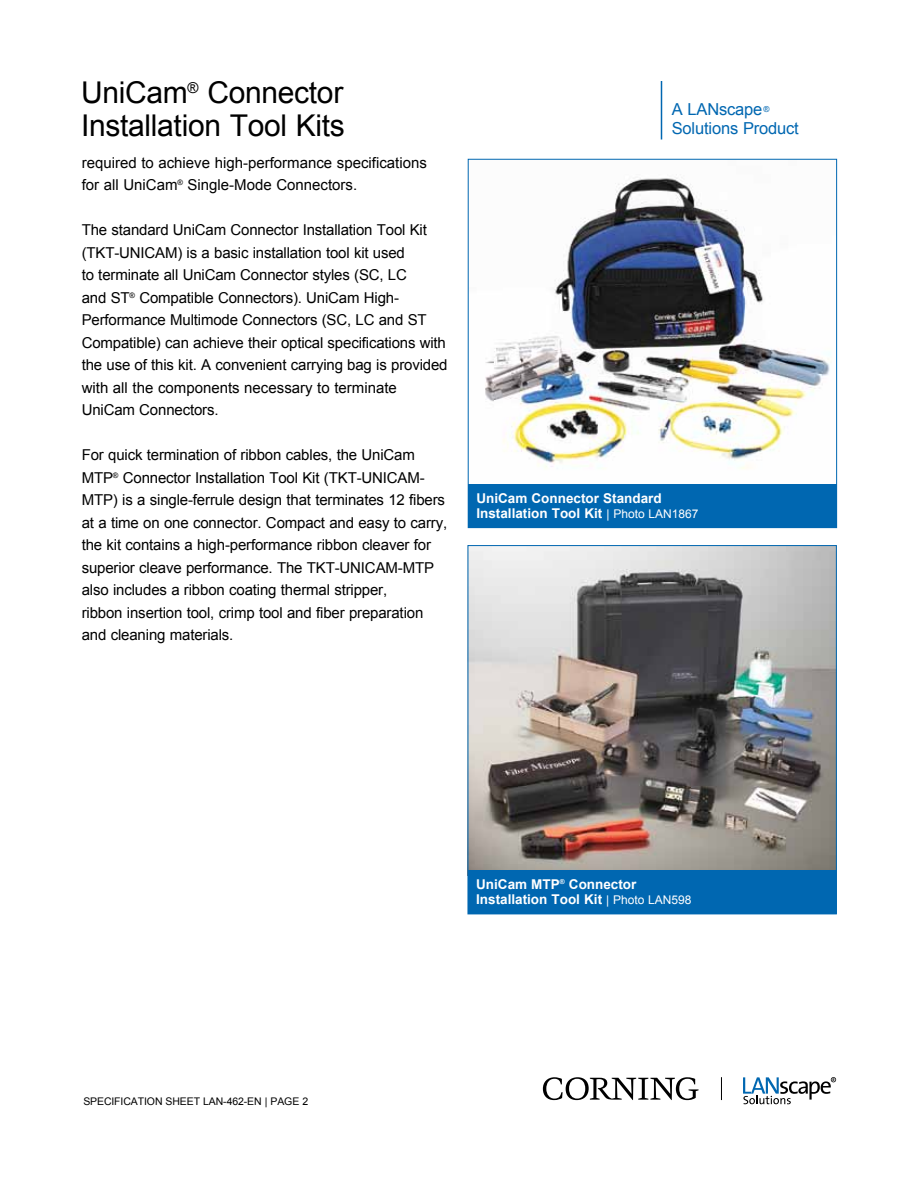
<style>
.page{position:relative;width:918px;height:1188px;background:#fff}
.page>*{position:absolute;margin:0;border:0;box-sizing:border-box;transform-origin:0 0}
.t1{font:30px/33px "Arial";letter-spacing:-.01em;color:#000}
.t2{font:16.5px/19.5px "Arial";letter-spacing:-.01em;color:#0067b1}
.t3{font:15px/22.5px "Arial";letter-spacing:-.01em;color:#000}
.t4{font:700 13.5px/15px "Arial";color:#fff}
.t5{font:10.5px "Arial";letter-spacing:-.01em;color:#000}
.s1{font-weight:400;font-size:12px}
</style>
<div class="page">
<svg style="left:543px;top:1077px;width:156px;height:23px"></svg>
<svg style="left:743px;top:1077px;width:93px;height:27px"></svg>
<svg style="left:721px;top:1077px;width:1px;height:23px"></svg>
<hr style="left:661px;top:81px;width:1px;height:59px;background:#0067b1">
<img style="left:470px;top:547px;width:365px;height:324px">
<div style="left:468px;top:871px;width:368px;height:43px;background:#0067b1"></div>
<img style="left:485px;top:174px;width:345px;height:295px">
<div style="left:468px;top:484px;width:369px;height:43px;background:#0067b1"></div>
<h1 class="t1" style="left:81px;top:76px;width:265px">UniCam<sup>®</sup> Connector<br>Installation Tool Kits</h1>
<p class="t3" style="left:82px;top:151px;width:347px">required to achieve high-performance specifications for all UniCam<sup>®</sup> Single-Mode Connectors.</p>
<p class="t3" style="left:82px;top:219px;width:367px">The standard UniCam Connector Installation Tool Kit (TKT-UNICAM) is a basic installation tool kit used<br>to terminate all UniCam Connector styles (SC, LC<br>and ST<sup>®</sup> Compatible Connectors). UniCam High-Performance Multimode Connectors (SC, LC and ST Compatible) can achieve their optical specifications with the use of this kit. A convenient carrying bag is provided with all the components necessary to terminate UniCam Connectors.</p>
<p class="t3" style="left:82px;top:444px;width:367px">For quick termination of ribbon cables, the UniCam MTP<sup>®</sup> Connector Installation Tool Kit (TKT-UNICAM-MTP) is a single-ferrule design that terminates 12 fibers at a time on one connector. Compact and easy to carry, the kit contains a high-performance ribbon cleaver for superior cleave performance. The TKT-UNICAM-MTP also includes a ribbon coating thermal stripper,<br>ribbon insertion tool, crimp tool and fiber preparation and cleaning materials.</p>
<p class="t2" style="left:672px;top:99px;width:129px">A LANscape<sup>®<br></sup>Solutions Product</p>
<p class="t4" style="left:476px;top:491px;width:223px">UniCam Connector Standard<br>Installation Tool Kit <span class="s1">| Photo LAN1867</span></p>
<p class="t5" style="left:83px;top:1095px;width:226px">SPECIFICATION SHEET LAN-462-EN | PAGE 2</p>
<p class="t4" style="left:476px;top:877px;width:217px">UniCam MTP<sup>®</sup> Connector<br>Installation Tool Kit <span class="s1">| Photo LAN598</span></p>
</div>
